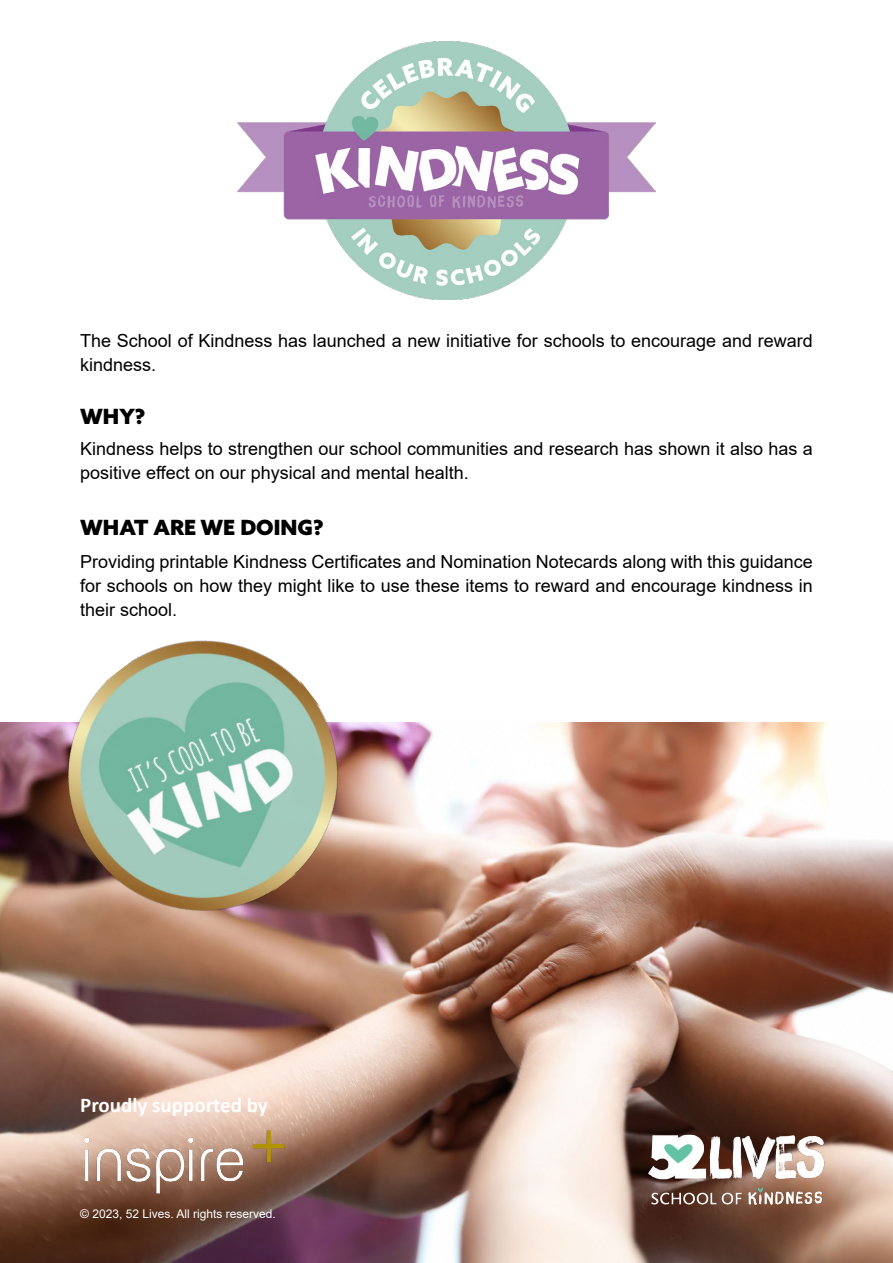
<style>
.page{position:relative;width:893px;height:1263px;background:#fff}
.page>*{position:absolute;margin:0;border:0;box-sizing:border-box;transform-origin:0 0}
.t1{font:900 21px "Azo Sans";color:#000}
.t2{font:700 21px "Calibri";color:#fff}
.t3{font:18px/24px "Arial";color:#000}
.t4{font:12px "Arial";color:#fff}
</style>
<div class="page">
<img style="left:237px;top:41px;width:419px;height:259px">
<img style="left:0;top:723px;width:893px;height:540px">
<img style="left:15px;top:640px;width:377px;height:324px">
<img style="left:638px;top:1123px;width:200px;height:97px">
<img style="left:80px;top:1131px;width:207px;height:63px">
<p class="t3" style="left:80px;top:328px;width:734px">The School of Kindness has launched a new initiative for schools to encourage and reward kindness.</p>
<p class="t1" style="left:80px;top:402px;width:67px">WHY?</p>
<p class="t3" style="left:80px;top:437px;width:734px">Kindness helps to strengthen our school communities and research has shown it also has a positive effect on our physical and mental health.</p>
<p class="t1" style="left:80px;top:514px;width:245px">WHAT ARE WE DOING?</p>
<p class="t3" style="left:80px;top:550px;width:734px;text-align:justify">Providing printable Kindness Certificates and Nomination Notecards along with this guidance for schools on how they might like to use these items to reward and encourage kindness in their school.</p>
<p class="t2" style="left:80px;top:1090px;width:189px">Proudly supported by</p>
<p class="t4" style="left:80px;top:1205px;width:197px">© 2023, 52 Lives. All rights reserved.</p>
</div>
